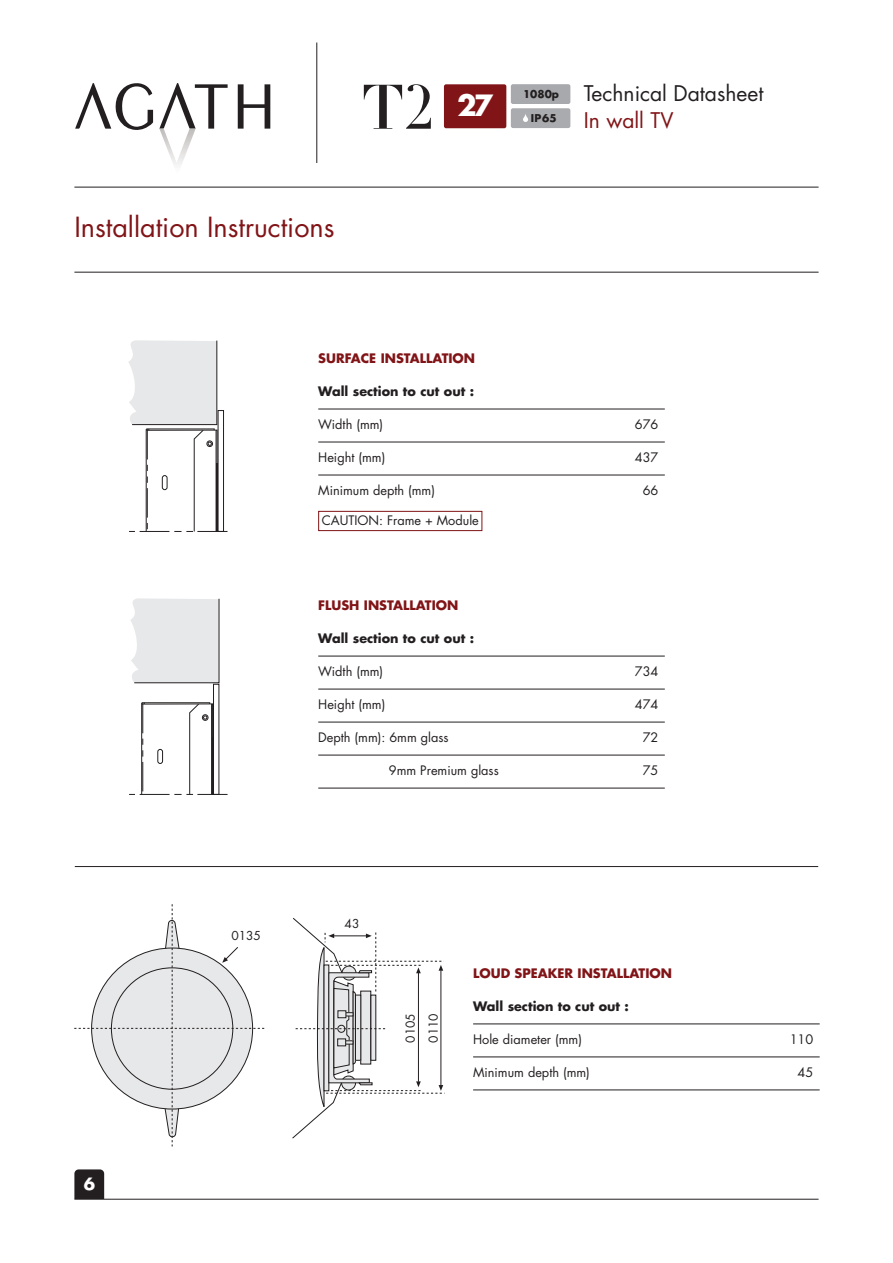
<style>
.page{position:relative;width:893px;height:1263px;background:#fff}
.page>*{position:absolute;margin:0;border:0;box-sizing:border-box;transform-origin:0 0}
.t1{font:61.8px "Didot LT Std Headline";color:#231f20}
.t2{font:700 28.5px "Futura";color:#fff}
.t3{font:27px "Futura";color:#811417}
.t4{font:21px "Futura";color:#231f20}
.t5{font:21px "Futura";color:#811417}
.t6{font:700 16.5px "Futura";color:#fff}
.t7{font:12.75px "Futura";color:#231f20}
.t8{font:700 12.75px "Futura";color:#231f20}
.t9{font:700 12.75px "Futura";color:#811417}
.t10{font:12px/23.1px "Futura";color:#231f20}
.t11{font:700 10.5px "Futura";color:#231f20}
</style>
<div class="page">
<svg style="left:292px;top:918px;width:152px;height:221px"></svg>
<svg style="left:74px;top:904px;width:191px;height:242px"></svg>
<div style="left:338px;top:1039px;width:8px;height:7px;background:#e7e8e9"></div>
<div style="left:337px;top:1039px;width:9px;height:7px;border:1px solid #231f20"></div>
<div style="left:338px;top:1011px;width:8px;height:7px;background:#e7e8e9"></div>
<div style="left:338px;top:1010px;width:8px;height:8px;border:1px solid #231f20"></div>
<div style="left:218px;top:410px;width:6px;height:122px;border:1px solid #231f20"></div>
<hr style="left:197px;top:531px;width:30px;height:1px;background:#231f20">
<svg style="left:128px;top:340px;width:90px;height:192px"></svg>
<div style="left:213px;top:684px;width:6px;height:111px;border:1px solid #231f20"></div>
<hr style="left:197px;top:794px;width:31px;height:1px;background:#231f20">
<hr style="left:140px;top:794px;width:30px;height:1px;background:#231f20">
<svg style="left:141px;top:702px;width:72px;height:93px"></svg>
<div style="left:202px;top:714px;width:6px;height:7px;border:1px solid #231f20;border-radius:50%"></div>
<div style="left:158px;top:749px;width:5px;height:15px;border:1px solid #231f20;border-radius:2px"></div>
<svg style="left:130px;top:598px;width:90px;height:85px;background:#e4e5e6"></svg>
<hr style="left:318px;top:409px;width:347px;height:1px;background:#231f20">
<hr style="left:318px;top:442px;width:347px;height:1px;background:#231f20">
<hr style="left:318px;top:475px;width:347px;height:1px;background:#231f20">
<hr style="left:473px;top:1024px;width:347px;height:1px;background:#231f20">
<hr style="left:473px;top:1057px;width:347px;height:1px;background:#231f20">
<hr style="left:473px;top:1090px;width:347px;height:1px;background:#231f20">
<hr style="left:318px;top:656px;width:347px;height:1px;background:#231f20">
<hr style="left:318px;top:689px;width:347px;height:1px;background:#231f20">
<hr style="left:318px;top:722px;width:347px;height:1px;background:#231f20">
<hr style="left:318px;top:755px;width:347px;height:1px;background:#231f20">
<hr style="left:318px;top:788px;width:347px;height:1px;background:#231f20">
<hr style="left:75px;top:866px;width:743px;height:1px;background:#231f20">
<hr style="left:74px;top:187px;width:745px;height:1px;background:#231f20">
<hr style="left:74px;top:272px;width:745px;height:1px;background:#231f20">
<div style="left:74px;top:1169px;width:30px;height:36px;background:#231f20;border-radius:4px"></div>
<div style="left:72px;top:1199px;width:34px;height:14px;background:#fff"></div>
<hr style="left:74px;top:1199px;width:745px;height:1px;background:#231f20">
<hr style="left:316px;top:43px;width:1px;height:120px;background:#231f20">
<svg style="left:238px;top:84px;width:32px;height:45px"></svg>
<svg style="left:75px;top:83px;width:78px;height:47px"></svg>
<svg style="left:159px;top:83px;width:69px;height:82px"></svg>
<div style="left:444px;top:84px;width:62px;height:44px;background:#811417;border-radius:2px"></div>
<div style="left:511px;top:108px;width:59px;height:20px;background:#aaabaf;border-radius:2px"></div>
<div style="left:511px;top:84px;width:59px;height:20px;background:#a8a9ad;border-radius:2px"></div>
<svg style="left:523px;top:114px;width:5px;height:8px"></svg>
<div style="left:318px;top:511px;width:164px;height:20px;border:1px solid #811417"></div>
<h1 class="t1" style="left:362px;top:83px;width:75px">T2</h1>
<h3 class="t4" style="left:584px;top:84px;width:181px">Technical Datasheet</h3>
<h2 class="t2" style="left:457px;top:92px;width:38px">27</h2>
<p class="t11" style="left:523px;top:89px;width:37px">1080p</p>
<p class="t11" style="left:531px;top:113px;width:27px">IP65</p>
<h3 class="t5" style="left:584px;top:110px;width:91px">In wall TV</h3>
<h3 class="t3" style="left:74px;top:215px;width:262px">Installation Instructions</h3>
<p class="t9" style="left:318px;top:352px;width:158px">SURFACE INSTALLATION</p>
<p class="t8" style="left:318px;top:385px;width:157px">Wall section to cut out :</p>
<p class="t7" style="left:318px;top:419px;width:66px">Width (mm)</p>
<p class="t7" style="left:635px;top:419px;width:25px">676</p>
<p class="t7" style="left:318px;top:452px;width:69px">Height (mm)</p>
<p class="t7" style="left:635px;top:452px;width:25px">437</p>
<p class="t7" style="left:318px;top:485px;width:118px">Minimum depth (mm)</p>
<p class="t7" style="left:643px;top:485px;width:17px">66</p>
<p class="t7" style="left:322px;top:515px;width:159px">CAUTION: Frame + Module</p>
<p class="t9" style="left:318px;top:600px;width:142px">FLUSH INSTALLATION</p>
<p class="t8" style="left:318px;top:633px;width:157px">Wall section to cut out :</p>
<p class="t7" style="left:318px;top:666px;width:66px">Width (mm)</p>
<p class="t7" style="left:635px;top:666px;width:25px">734</p>
<p class="t7" style="left:318px;top:699px;width:69px">Height (mm)</p>
<p class="t7" style="left:635px;top:699px;width:25px">474</p>
<p class="t7" style="left:318px;top:732px;width:132px">Depth (mm): 6mm glass</p>
<p class="t7" style="left:643px;top:732px;width:17px">72</p>
<p class="t7" style="left:389px;top:765px;width:111px">9mm Premium glass</p>
<p class="t7" style="left:643px;top:765px;width:17px">75</p>
<p class="t6" style="left:84px;top:1177px;width:13px">6</p>
<p class="t10" style="left:231px;top:925px;width:31px">0135</p>
<p class="t10" style="left:345px;top:913px;width:16px">43</p>
<p class="t10" style="left:400px;top:1043px;width:31px;rotate:-90deg">0105<br>0110</p>
<p class="t9" style="left:473px;top:967px;width:200px">LOUD SPEAKER INSTALLATION</p>
<p class="t8" style="left:473px;top:1000px;width:157px">Wall section to cut out :</p>
<p class="t7" style="left:473px;top:1033px;width:110px">Hole diameter (mm)</p>
<p class="t7" style="left:790px;top:1033px;width:25px">110</p>
<p class="t7" style="left:473px;top:1066px;width:118px">Minimum depth (mm)</p>
<p class="t7" style="left:798px;top:1066px;width:17px">45</p>
</div>
